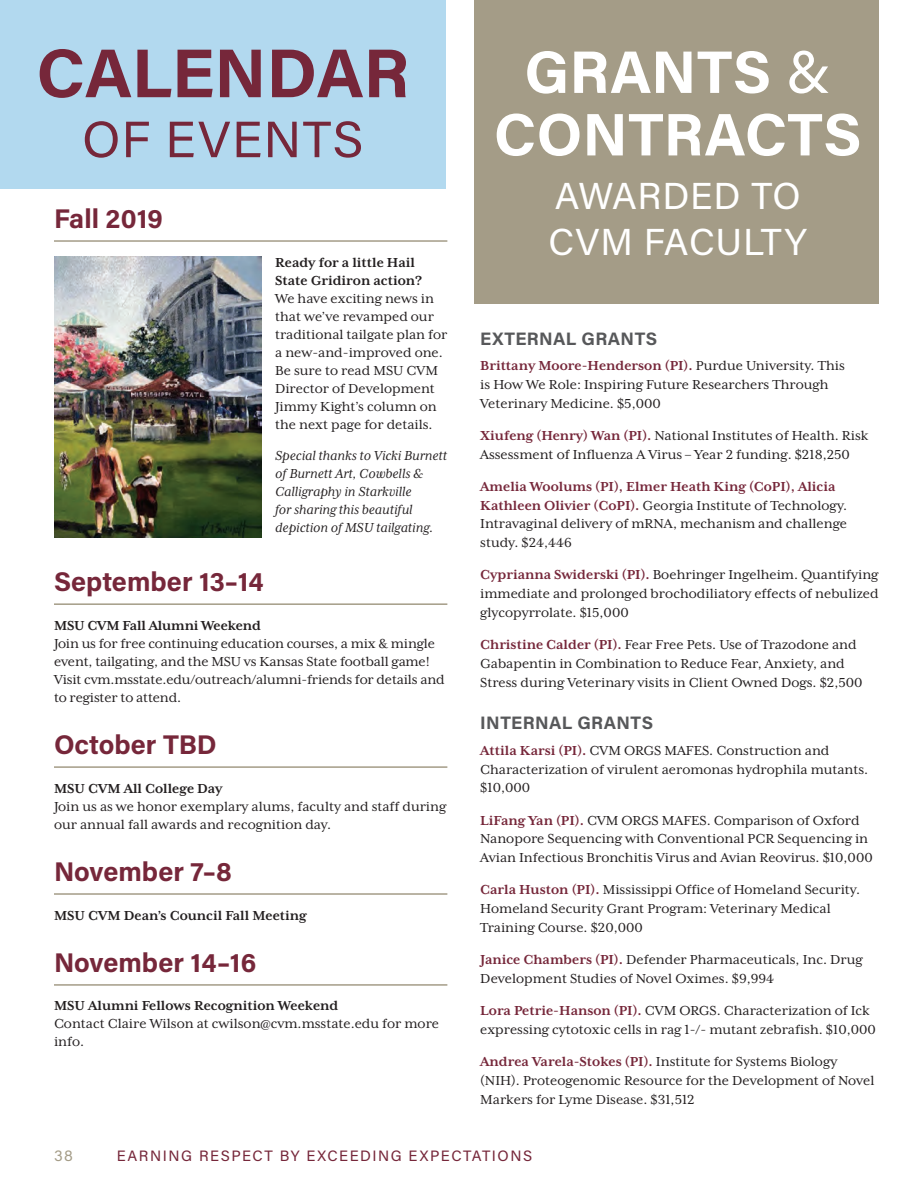
<style>
.page{position:relative;width:918px;height:1188px;background:#fff}
.page>*{position:absolute;margin:0;border:0;box-sizing:border-box;transform-origin:0 0}
.t1{font:700 69px "Acumin Pro";letter-spacing:-.005em;color:#76273a}
.t2{font:700 60px/62.6px "Acumin Pro";color:#fff;text-align:center}
.t3{font:51px "Acumin Pro";letter-spacing:.025em;color:#76273a}
.t4{font:37.5px/46px "Acumin Pro";letter-spacing:.02em;color:#fff}
.t5{font:700 27px "Acumin Pro";color:#76273a}
.t6{font:700 18px "Acumin Pro";letter-spacing:.02em;color:#57585a}
.t7{font:15px/18.8px "Mrs Eaves XL Serif OT";color:#231f20}
.t8{font:700 15px/18px "Mrs Eaves XL Serif OT";color:#231f20}
.t9{font:italic 15px/18px "Mrs Eaves XL Serif OT";color:#231f20}
.t10{font:15px "Acumin Pro";letter-spacing:.1em;color:#76273a}
.t11{font:15px "Acumin Pro";color:#a49c87}
.s1{font-weight:400}
.s2{font-weight:700;color:#76273a}
</style>
<div class="page">
<div style="left:0;top:0;width:446px;height:189px;background:#b2d9ef"></div>
<hr style="left:54px;top:240px;width:393px;height:2px;background:#a49c87">
<hr style="left:54px;top:603px;width:393px;height:2px;background:#a49c87">
<hr style="left:54px;top:766px;width:393px;height:2px;background:#a49c87">
<hr style="left:54px;top:893px;width:393px;height:2px;background:#a49c87">
<hr style="left:54px;top:984px;width:393px;height:2px;background:#a49c87">
<img style="left:54px;top:256px;width:208px;height:282px">
<div style="left:474px;top:0;width:405px;height:304px;background:#a49c87"></div>
<hr style="left:917px;top:557px;width:1px;height:631px;background:#e1e2e4">
<h1 class="t1" style="left:36px;top:25px;width:374px">CALENDAR</h1>
<h3 class="t3" style="left:82px;top:104px;width:283px">OF EVENTS</h3>
<h3 class="t5" style="left:54px;top:200px;width:111px">Fall 2019</h3>
<p class="t8" style="left:275px;top:253px;width:149px">Ready for a little Hail<br>State Gridiron action?</p>
<p class="t7" style="left:275px;top:289px;width:174px;line-height:18px">We have exciting news in that we’ve revamped our traditional tailgate plan for a new-and-improved one.<br>Be sure to read MSU CVM<br>Director of Development<br>Jimmy Kight’s column on the next page for details.</p>
<p class="t9" style="left:275px;top:447px;width:173px">Special thanks to Vicki Burnett of Burnett Art, Cowbells &amp;<br>Calligraphy in Starkville<br>for sharing this beautiful depiction of MSU tailgating.</p>
<h3 class="t5" style="left:54px;top:563px;width:211px">September 13–14</h3>
<p class="t8" style="left:54px;top:616px;width:208px">MSU CVM Fall Alumni Weekend</p>
<p class="t7" style="left:54px;top:634px;width:392px;line-height:18px">Join us for free continuing education courses, a mix &amp; mingle event, tailgating, and the MSU vs Kansas State football game!<br>Visit cvm.msstate.edu/outreach/alumni-friends for details and to register to attend.</p>
<h3 class="t5" style="left:54px;top:726px;width:164px">October TBD</h3>
<p class="t8" style="left:54px;top:779px;width:170px">MSU CVM All College Day</p>
<p class="t7" style="left:54px;top:797px;width:394px;line-height:18px">Join us as we honor exemplary alums, faculty and staff during our annual fall awards and recognition day.</p>
<h3 class="t5" style="left:54px;top:853px;width:179px">November 7–8</h3>
<p class="t8" style="left:54px;top:906px;width:254px">MSU CVM Dean’s Council Fall Meeting</p>
<h3 class="t5" style="left:54px;top:944px;width:204px">November 14–16</h3>
<p class="t8" style="left:54px;top:997px;width:286px">MSU Alumni Fellows Recognition Weekend</p>
<p class="t7" style="left:54px;top:1015px;width:387px;line-height:18px">Contact Claire Wilson at cwilson@cvm.msstate.edu for more info.</p>
<h2 class="t2" style="left:494px;top:38px;width:369px">GRANTS <span class="s1">&amp;<br></span>CONTRACTS</h2>
<h3 class="t4" style="left:548px;top:171px;width:260px">AWARDED TO<br>CVM FACULTY</h3>
<p class="t6" style="left:480px;top:326px;width:179px">EXTERNAL GRANTS</p>
<p class="t7" style="left:480px;top:356px;width:366px"><span class="s2">Brittany Moore-Henderson (PI).</span> Purdue University. This is How We Role: Inspiring Future Researchers Through<br>Veterinary Medicine. $5,000</p>
<p class="t7" style="left:480px;top:426px;width:390px"><span class="s2">Xiufeng (Henry) Wan (PI).</span> National Institutes of Health. Risk<br>Assessment of Influenza A Virus – Year 2 funding. $218,250</p>
<p class="t7" style="left:480px;top:477px;width:369px"><span class="s2">Amelia Woolums (PI), Elmer Heath King (CoPI), Alicia Kathleen Olivier (CoPI).</span> Georgia Institute of Technology.<br>Intravaginal delivery of mRNA, mechanism and challenge study. $24,446</p>
<p class="t7" style="left:480px;top:566px;width:400px;text-align:justify"><span class="s2">Cyprianna Swiderski (PI).</span> Boehringer Ingelheim. Quantifying immediate and prolonged brochodiliatory effects of nebulized glycopyrrolate. $15,000</p>
<p class="t7" style="left:480px;top:635px;width:384px"><span class="s2">Christine Calder (PI).</span> Fear Free Pets. Use of Trazodone and<br>Gabapentin in Combination to Reduce Fear, Anxiety, and<br>Stress during Veterinary visits in Client Owned Dogs. $2,500</p>
<p class="t6" style="left:480px;top:710px;width:174px">INTERNAL GRANTS</p>
<p class="t7" style="left:480px;top:741px;width:390px"><span class="s2">Attila Karsi (PI).</span> CVM ORGS MAFES. Construction and<br>Characterization of virulent aeromonas hydrophila mutants. $10,000</p>
<p class="t7" style="left:480px;top:811px;width:394px"><span class="s2">LiFang Yan (PI).</span> CVM ORGS MAFES. Comparison of Oxford<br>Nanopore Sequencing with Conventional PCR Sequencing in<br>Avian Infectious Bronchitis Virus and Avian Reovirus. $10,000</p>
<p class="t7" style="left:480px;top:880px;width:381px"><span class="s2">Carla Huston (PI).</span> Mississippi Office of Homeland Security.<br>Homeland Security Grant Program: Veterinary Medical<br>Training Course. $20,000</p>
<p class="t7" style="left:480px;top:950px;width:384px"><span class="s2">Janice Chambers (PI).</span> Defender Pharmaceuticals, Inc. Drug<br>Development Studies of Novel Oximes. $9,994</p>
<p class="t7" style="left:480px;top:1001px;width:397px"><span class="s2">Lora Petrie-Hanson (PI).</span> CVM ORGS. Characterization of Ick expressing cytotoxic cells in rag 1-/- mutant zebrafish. $10,000</p>
<p class="t7" style="left:480px;top:1052px;width:396px"><span class="s2">Andrea Varela-Stokes (PI).</span> Institute for Systems Biology (NIH). Proteogenomic Resource for the Development of Novel<br>Markers for Lyme Disease. $31,512</p>
<p class="t11" style="left:54px;top:1146px;width:21px">38</p>
<p class="t10" style="left:117px;top:1146px;width:417px">EARNING RESPECT BY EXCEEDING EXPECTATIONS</p>
</div>
